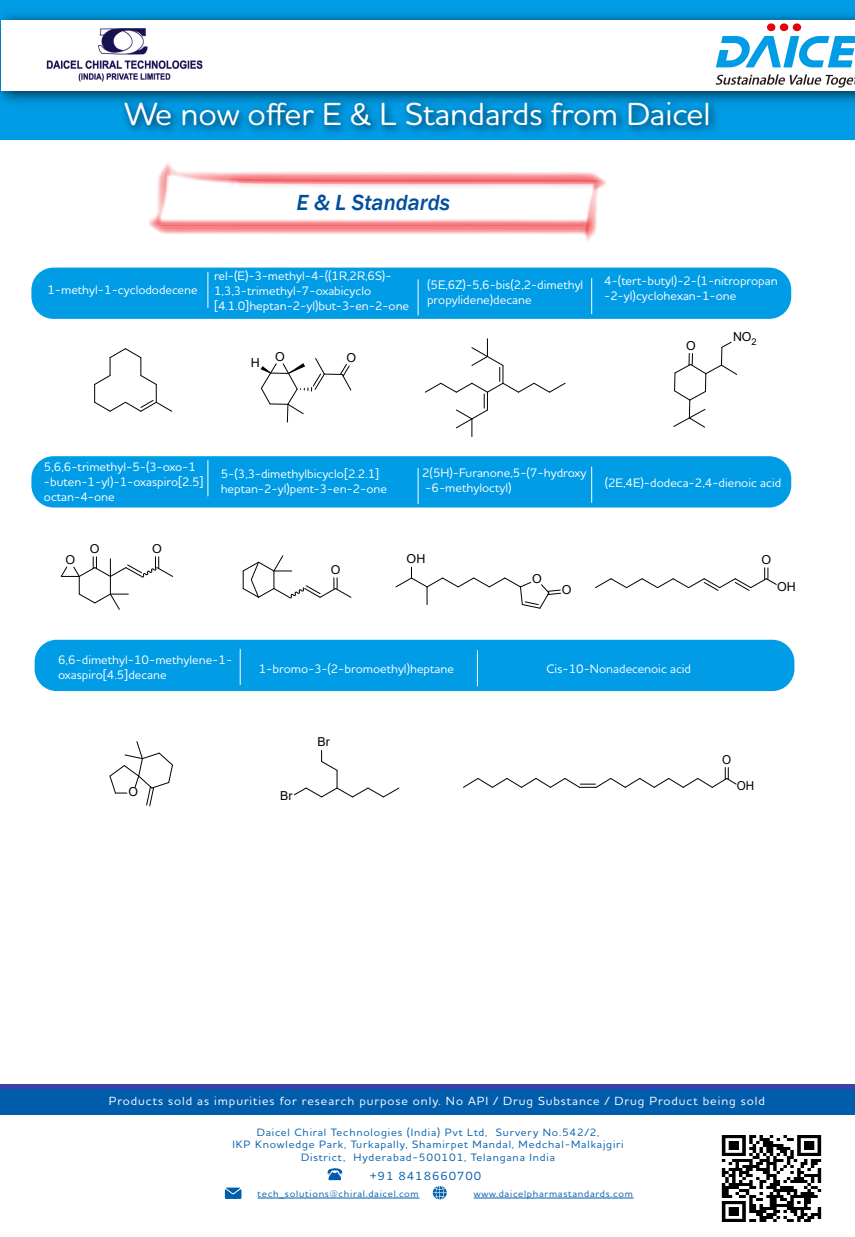
<style>
.page{position:relative;width:855px;height:1237px;background:#fff}
.page>*{position:absolute;margin:0;border:0;box-sizing:border-box;transform-origin:0 0}
.t1{font:500 32.5px "Houschka Rounded";color:#fff}
.t2{font:italic 500 22.5px "Franklin Gothic";color:#004f9d}
.t3{font:500 12.5px/15px "Houschka Pro";color:#fff}
.t4{font:12.38px "Arial";color:#000}
.t5{font:12.38px "Arial";color:#000;scale:.94 1}
.t6{font:12.25px "Arial";color:#000}
.t7{font:500 12px "Houschka Pro";letter-spacing:.075em;color:#fff}
.t8{font:500 12px "Houschka Pro";letter-spacing:.075em;color:#005dac}
.t9{font:500 10.88px/12px "Houschka Pro";letter-spacing:.075em;color:#005dac;text-align:center}
.t10{font:500 9.62px "Houschka Pro";letter-spacing:.075em;color:#005dac}
</style>
<div class="page">
<div style="left:0;top:0;width:854px;height:139px;background:#009ce6"></div>
<img style="left:654px;top:113px;width:70px;height:27px">
<img style="left:0;top:13px;width:854px;height:100px">
<div style="left:1px;top:20px;width:853px;height:70px;background:#fff"></div>
<img style="left:46px;top:28px;width:157px;height:54px">
<img style="left:715px;top:23px;width:139px;height:64px">
<div style="left:31px;top:267px;width:760px;height:52px;background:#009ce6;border-radius:22px"></div>
<hr style="left:207px;top:272px;width:1px;height:36px;background:#fff">
<hr style="left:591px;top:278px;width:1px;height:36px;background:#fff">
<hr style="left:417px;top:279px;width:1px;height:36px;background:#fff">
<img style="left:100px;top:112px;width:554px;height:184px">
<svg style="left:94px;top:348px;width:78px;height:64px"></svg>
<svg style="left:260px;top:358px;width:92px;height:65px"></svg>
<svg style="left:424px;top:339px;width:142px;height:98px"></svg>
<svg style="left:673px;top:341px;width:64px;height:87px"></svg>
<div style="left:31px;top:456px;width:760px;height:51px;background:#009ce6;border-radius:22px"></div>
<hr style="left:207px;top:460px;width:1px;height:36px;background:#fff">
<hr style="left:591px;top:466px;width:1px;height:37px;background:#fff">
<hr style="left:417px;top:468px;width:1px;height:36px;background:#fff">
<svg style="left:60px;top:557px;width:114px;height:53px"></svg>
<svg style="left:242px;top:555px;width:110px;height:43px"></svg>
<svg style="left:395px;top:567px;width:166px;height:42px"></svg>
<svg style="left:595px;top:568px;width:182px;height:23px"></svg>
<div style="left:35px;top:639px;width:759px;height:52px;background:#009ce6;border-radius:22px"></div>
<hr style="left:477px;top:650px;width:1px;height:36px;background:#fff">
<hr style="left:240px;top:649px;width:1px;height:36px;background:#fff">
<svg style="left:109px;top:741px;width:64px;height:65px"></svg>
<svg style="left:294px;top:750px;width:106px;height:48px"></svg>
<svg style="left:463px;top:767px;width:273px;height:21px"></svg>
<div style="left:0;top:1083px;width:854px;height:26px;background:#3e3ead"></div>
<div style="left:0;top:1089px;width:854px;height:26px;background:#005dac"></div>
<hr style="left:257px;top:1197px;width:162px;height:1px;background:#005dac">
<hr style="left:473px;top:1197px;width:160px;height:1px;background:#005dac">
<svg style="left:432px;top:1186px;width:14px;height:13px"></svg>
<svg style="left:225px;top:1187px;width:16px;height:11px"></svg>
<svg style="left:327px;top:1168px;width:15px;height:12px"></svg>
<img style="left:721px;top:1135px;width:101px;height:87px">
<h1 class="t1" style="left:124px;top:93px;width:587px">We now offer E &amp; L Standards from Daicel</h1>
<h2 class="t2" style="left:296px;top:189px;width:155px">E &amp; L Standards</h2>
<p class="t3" style="left:214px;top:267px;width:196px">rel-(E)-3-methyl-4-((1R,2R,6S)-<br>1,3,3-trimethyl-7-oxabicyclo [4.1.0]heptan-2-yl)but-3-en-2-one</p>
<p class="t3" style="left:427px;top:277px;width:158px">(5E,6Z)-5,6-bis(2,2-dimethyl propylidene)decane</p>
<p class="t3" style="left:47px;top:282px;width:152px">1-methyl-1-cyclododecene</p>
<p class="t3" style="left:604px;top:273px;width:175px">4-(tert-butyl)-2-(1-nitropropan -2-yl)cyclohexan-1-one</p>
<p class="t4" style="left:275px;top:348px;width:11px">O</p>
<p class="t4" style="left:251px;top:354px;width:10px">H</p>
<p class="t4" style="left:346px;top:349px;width:11px">O</p>
<p class="t4" style="left:686px;top:337px;width:11px">O</p>
<p class="t4" style="left:732px;top:328px;width:25px">NO<sub>2</sub></p>
<p class="t3" style="left:44px;top:459px;width:161px">5,6,6-trimethyl-5-(3-oxo-1 -buten-1-yl)-1-oxaspiro[2.5] octan-4-one</p>
<p class="t6" style="left:65px;top:551px;width:11px">O</p>
<p class="t6" style="left:90px;top:540px;width:11px">O</p>
<p class="t6" style="left:152px;top:540px;width:11px">O</p>
<p class="t3" style="left:220px;top:466px;width:168px">5-(3,3-dimethylbicyclo[2.2.1] heptan-2-yl)pent-3-en-2-one</p>
<p class="t3" style="left:422px;top:465px;width:166px">2(5H)-Furanone,5-(7-hydroxy -6-methyloctyl)</p>
<p class="t3" style="left:604px;top:475px;width:178px">(2E,4E)-dodeca-2,4-dienoic acid</p>
<p class="t6" style="left:330px;top:561px;width:11px">O</p>
<p class="t6" style="left:406px;top:550px;width:20px">OH</p>
<p class="t4" style="left:761px;top:551px;width:11px">O</p>
<p class="t6" style="left:532px;top:570px;width:11px">O</p>
<p class="t6" style="left:561px;top:581px;width:11px">O</p>
<p class="t4" style="left:776px;top:577px;width:20px">OH</p>
<p class="t3" style="left:58px;top:652px;width:175px">6,6-dimethyl-10-methylene-1- oxaspiro[4.5]decane</p>
<p class="t3" style="left:258px;top:661px;width:197px">1-bromo-3-(2-bromoethyl)heptane</p>
<p class="t3" style="left:546px;top:661px;width:146px">Cis-10-Nonadecenoic acid</p>
<p class="t4" style="left:128px;top:783px;width:11px">O</p>
<p class="t4" style="left:280px;top:786px;width:14px">Br</p>
<p class="t4" style="left:317px;top:733px;width:14px">Br</p>
<p class="t5" style="left:722px;top:750px;width:11px">O</p>
<p class="t5" style="left:736px;top:777px;width:20px">OH</p>
<p class="t7" style="left:109px;top:1093px;width:657px">Products sold as impurities for research purpose only. No API / Drug Substance / Drug Product being sold</p>
<p class="t9" style="left:232px;top:1126px;width:392px">Daicel Chiral Technologies (India) Pvt Ltd, Survery No.542/2,<br>IKP Knowledge Park, Turkapally, Shamirpet Mandal, Medchal-Malkajgiri<br>District, Hyderabad-500101, Telangana India</p>
<p class="t8" style="left:369px;top:1167px;width:113px">+91 8418660700</p>
<p class="t10" style="left:257px;top:1187px;width:162px">tech_solutions@chiral.daicel.com</p>
<p class="t10" style="left:473px;top:1187px;width:160px">www.daicelpharmastandards.com</p>
</div>
